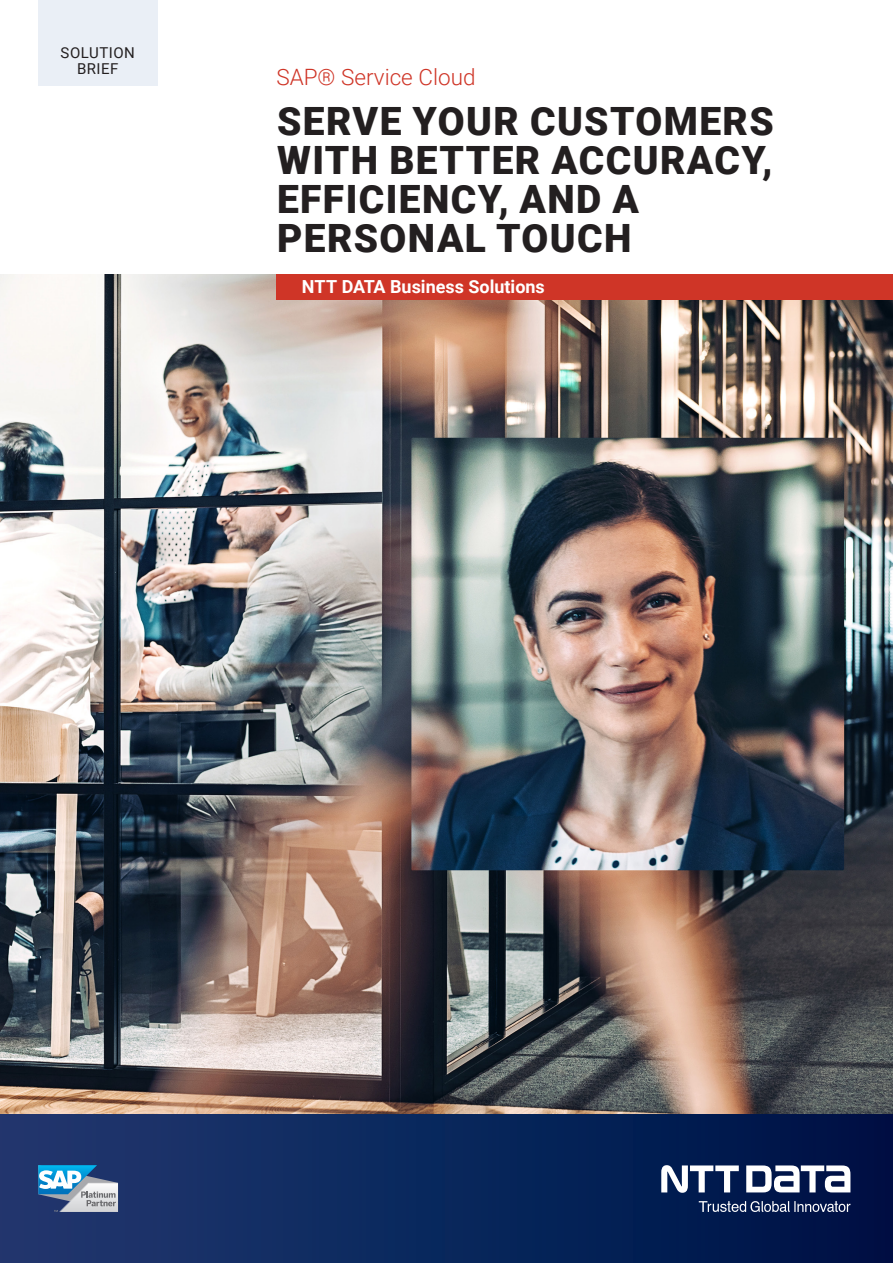
<style>
.page{position:relative;width:893px;height:1263px;background:#fff}
.page>*{position:absolute;margin:0;border:0;box-sizing:border-box;transform-origin:0 0}
.NTT_Headline_26pt{font:900 39px/39px "Roboto";letter-spacing:.035em;color:#231f20}
.NTT_Subhead_red_15pt{font:300 22.5px "Roboto";color:#cf3527}
.t1{font:700 18px "Roboto";color:#fff}
.t2{font:15px/16.5px "Roboto";letter-spacing:.035em;color:#231f20;text-align:center}
</style>
<div class="page">
<img style="left:0;top:274px;width:893px;height:840px">
<div style="left:0;top:1114px;width:893px;height:149px;background:linear-gradient(to right,#1f3970,#001246)"></div>
<svg style="left:38px;top:1165px;width:80px;height:47px"></svg>
<svg style="left:746px;top:1165px;width:104px;height:27px"></svg>
<svg style="left:661px;top:1165px;width:78px;height:28px"></svg>
<svg style="left:699px;top:1201px;width:151px;height:11px;background:#4d5c80"></svg>
<div style="left:276px;top:274px;width:617px;height:26px;background:#cf3527"></div>
<div style="left:38px;top:0;width:119px;height:85px;background:#eaeff6"></div>
<p class="t2" style="left:61px;top:44px;width:76px">SOLUTION<br>BRIEF</p>
<p class="NTT_Subhead_red_15pt" style="left:276px;top:61px;width:201px">SAP® Service Cloud</p>
<p class="NTT_Headline_26pt" style="left:277px;top:100px;width:498px">SERVE YOUR CUSTOMERS<br>WITH BETTER ACCURACY,</p>
<p class="NTT_Headline_26pt" style="left:277px;top:178px;width:363px">EFFICIENCY, AND A<br>PERSONAL TOUCH</p>
<p class="t1" style="left:302px;top:274px;width:244px">NTT DATA Business Solutions</p>
</div>
